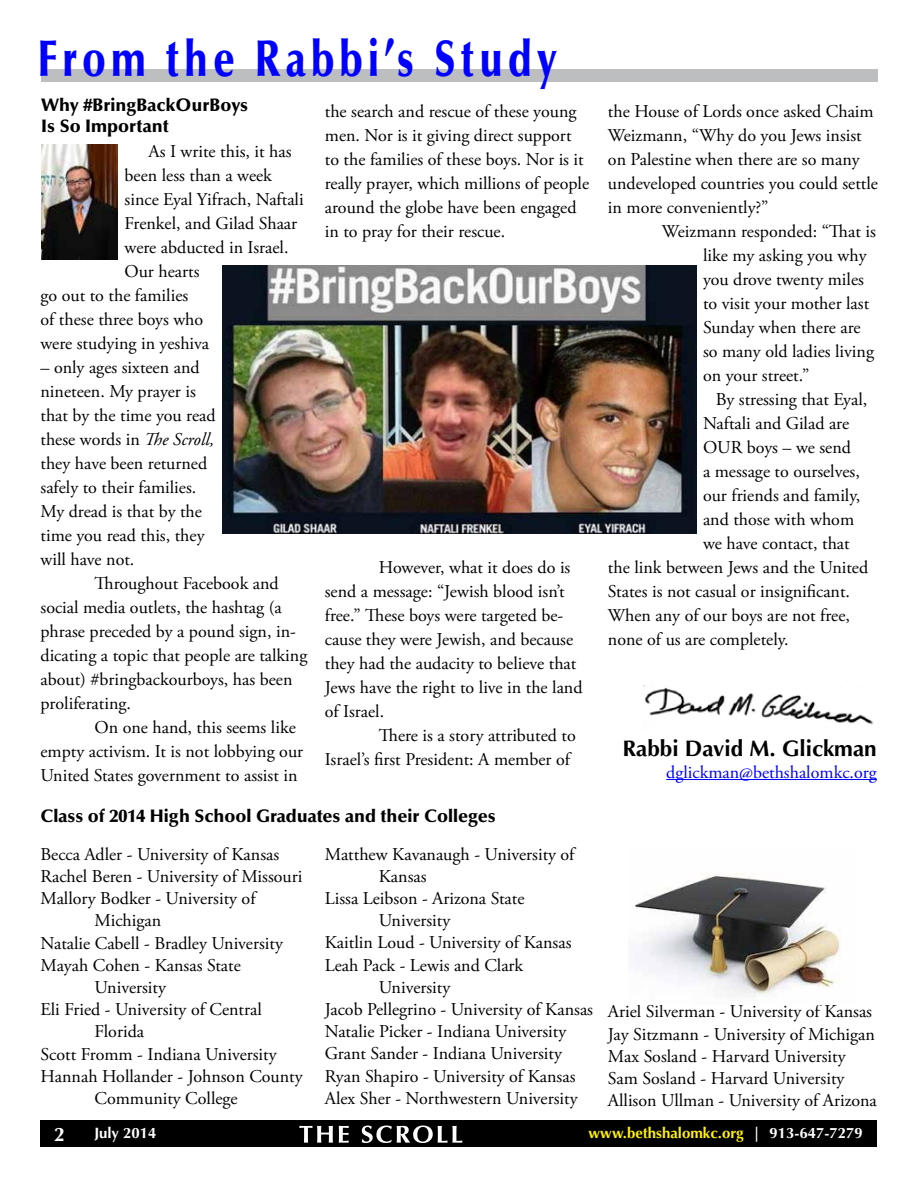
<style>
.page{position:relative;width:918px;height:1188px;background:#fff}
.page>*{position:absolute;margin:0;border:0;box-sizing:border-box;transform-origin:0 0}
.t1{font:900 51.3px "Optima LT Std";letter-spacing:.13em;color:#00f;scale:.76 1}
.t2{font:700 22.5px "Optima LT Std";color:#000}
.t3{font:700 19.5px "Optima LT Std";color:#fff}
.t4{font:18px/24px "Adobe Garamond Pro";color:#000}
.t5{font:900 18px/21.6px "Optima LT Std";color:#000}
.t6{font:18px "Adobe Garamond Pro";color:#00f}
.t7{font:700 15px "Optima LT Std";color:#fff200}
.t8{font:700 15px "Optima LT Std";color:#fff}
.s1{font-style:italic}
.s2{color:#fff}
</style>
<div class="page">
<div style="left:40px;top:1120px;width:838px;height:28px;background:#000"></div>
<svg style="left:299px;top:1126px;width:34px;height:17px"></svg>
<svg style="left:339px;top:1126px;width:10px;height:17px"></svg>
<svg style="left:362px;top:1126px;width:100px;height:17px"></svg>
<div style="left:41px;top:70px;width:837px;height:12px;background:#bcbec0"></div>
<img style="left:643px;top:686px;width:230px;height:39px">
<hr style="left:666px;top:779px;width:211px;height:1px;background:#00f">
<img style="left:222px;top:265px;width:474px;height:268px">
<img style="left:41px;top:144px;width:77px;height:116px">
<img style="left:635px;top:873px;width:206px;height:123px">
<h1 class="t1" style="left:38px;top:28px;width:684px">From the Rabbi’s Study</h1>
<p class="t5" style="left:41px;top:94px;width:208px">Why #BringBackOurBoys<br>Is So Important</p>
<p class="t4" style="left:325px;top:100px;width:266px">the search and rescue of these young men. Nor is it giving direct support to the families of these boys. Nor is it really prayer, which millions of people around the globe have been engaged in to pray for their rescue.</p>
<p class="t4" style="left:149px;top:140px;width:144px">As I write this, it has</p>
<p class="t4" style="left:125px;top:164px;width:149px">been less than a week</p>
<p class="t4" style="left:125px;top:188px;width:181px">since Eyal Yifrach, Naftali</p>
<p class="t4" style="left:125px;top:212px;width:174px">Frenkel, and Gilad Shaar</p>
<p class="t4" style="left:125px;top:236px;width:165px">were abducted in Israel.</p>
<p class="t4" style="left:125px;top:260px;width:77px">Our hearts</p>
<p class="t4" style="left:41px;top:284px;width:149px">go out to the families</p>
<p class="t4" style="left:41px;top:308px;width:164px">of these three boys who</p>
<p class="t4" style="left:41px;top:332px;width:170px">were studying in yeshiva</p>
<p class="t4" style="left:41px;top:356px;width:177px">– only ages sixteen and nineteen. My prayer is that by the time you read these words in <span class="s1">The Scroll, </span>they have been returned safely to their families.<br>My dread is that by the time you read this, they will have not.</p>
<p class="t4" style="left:41px;top:572px;width:268px;text-indent:54px">Throughout Facebook and social media outlets, the hashtag (a phrase preceded by a pound sign, in&shy;dicating a topic that people are talking about) #bringbackourboys, has been proliferating.</p>
<p class="t4" style="left:41px;top:716px;width:264px;text-indent:54px">On one hand, this seems like empty activism. It is not lobbying our<br>United States government to assist in</p>
<p class="t4" style="left:325px;top:556px;width:259px;text-indent:54px">However, what it does do is send a message: “Jewish blood isn’t free.” These boys were targeted be&shy;cause they were Jewish, and because they had the audacity to believe that<br>Jews have the right to live in the land of Israel.</p>
<p class="t4" style="left:325px;top:724px;width:252px;text-indent:54px">There is a story attributed to<br>Israel’s first President: A member of</p>
<p class="t5" style="left:41px;top:805px;width:457px">Class of 2014 High School Graduates and their Colleges</p>
<p class="t4" style="left:41px;top:843px;width:240px">Becca Adler - University of Kansas</p>
<p class="t4" style="left:41px;top:865px;width:263px">Rachel Beren - University of Missouri</p>
<p class="t4" style="left:41px;top:887px;width:217px">Mallory Bodker - University of</p>
<p class="t4" style="left:95px;top:909px;width:68px">Michigan</p>
<p class="t4" style="left:41px;top:931px;width:244px">Natalie Cabell - Bradley University</p>
<p class="t4" style="left:41px;top:954px;width:202px">Mayah Cohen - Kansas State</p>
<p class="t4" style="left:95px;top:976px;width:73px">University</p>
<p class="t4" style="left:41px;top:998px;width:223px">Eli Fried - University of Central</p>
<p class="t4" style="left:95px;top:1020px;width:51px">Florida</p>
<p class="t4" style="left:41px;top:1042px;width:238px">Scott Fromm - Indiana University</p>
<p class="t4" style="left:41px;top:1065px;width:264px">Hannah Hollander - Johnson County</p>
<p class="t4" style="left:95px;top:1087px;width:145px">Community College</p>
<p class="t4" style="left:325px;top:843px;width:251px">Matthew Kavanaugh - University of</p>
<p class="t4" style="left:379px;top:865px;width:49px">Kansas</p>
<p class="t4" style="left:325px;top:887px;width:201px">Lissa Leibson - Arizona State</p>
<p class="t4" style="left:379px;top:909px;width:73px">University</p>
<p class="t4" style="left:325px;top:931px;width:248px">Kaitlin Loud - University of Kansas</p>
<p class="t4" style="left:325px;top:954px;width:200px">Leah Pack - Lewis and Clark</p>
<p class="t4" style="left:379px;top:976px;width:73px">University</p>
<p class="t4" style="left:325px;top:998px;width:270px">Jacob Pellegrino - University of Kansas</p>
<p class="t4" style="left:325px;top:1020px;width:243px">Natalie Picker - Indiana University</p>
<p class="t4" style="left:325px;top:1042px;width:239px">Grant Sander - Indiana University</p>
<p class="t4" style="left:325px;top:1065px;width:252px">Ryan Shapiro - University of Kansas</p>
<p class="t4" style="left:325px;top:1087px;width:254px">Alex Sher - Northwestern University</p>
<p class="t4" style="left:608px;top:100px;width:272px">the House of Lords once asked Chaim Weizmann, “Why do you Jews insist on Palestine when there are so many undeveloped countries you could settle in more conveniently?”</p>
<p class="t4" style="left:703px;top:220px;width:174px;text-indent:-41px">Weizmann responded: “That is like my asking you why you drove twenty miles to visit your mother last<br>Sunday when there are so many old ladies living on your street.”</p>
<p class="t4" style="left:716px;top:388px;width:153px">By stressing that Eyal,</p>
<p class="t4" style="left:703px;top:412px;width:148px">Naftali and Gilad are</p>
<p class="t4" style="left:703px;top:436px;width:150px">OUR boys – we send</p>
<p class="t4" style="left:703px;top:460px;width:158px">a message to ourselves,</p>
<p class="t4" style="left:703px;top:484px;width:159px">our friends and family,</p>
<p class="t4" style="left:703px;top:508px;width:153px">and those with whom</p>
<p class="t4" style="left:703px;top:532px;width:148px">we have contact, that</p>
<p class="t4" style="left:608px;top:556px;width:262px">the link between Jews and the United</p>
<p class="t4" style="left:608px;top:580px;width:244px">States is not casual or insignificant.</p>
<p class="t4" style="left:608px;top:604px;width:244px">When any of our boys are not free,</p>
<p class="t4" style="left:608px;top:628px;width:182px">none of us are completely.</p>
<p class="t2" style="left:622px;top:735px;width:256px">Rabbi David M. Glickman</p>
<p class="t6" style="left:666px;top:761px;width:212px">dglickman@bethshalomkc.org</p>
<p class="t4" style="left:608px;top:1001px;width:270px;line-height:22.2px">Ariel Silverman - University of Kansas Jay Sitzmann - University of Michigan Max Sosland - Harvard University Sam Sosland - Harvard University Allison Ullman - University of Arizona</p>
<p class="t3" style="left:54px;top:1123px;width:12px">2</p>
<p class="t8" style="left:95px;top:1124px;width:64px">July 2014</p>
<p class="t7" style="left:589px;top:1124px;width:276px">www.bethshalomkc.org <span class="s2">| 913-647-7279</span></p>
</div>
